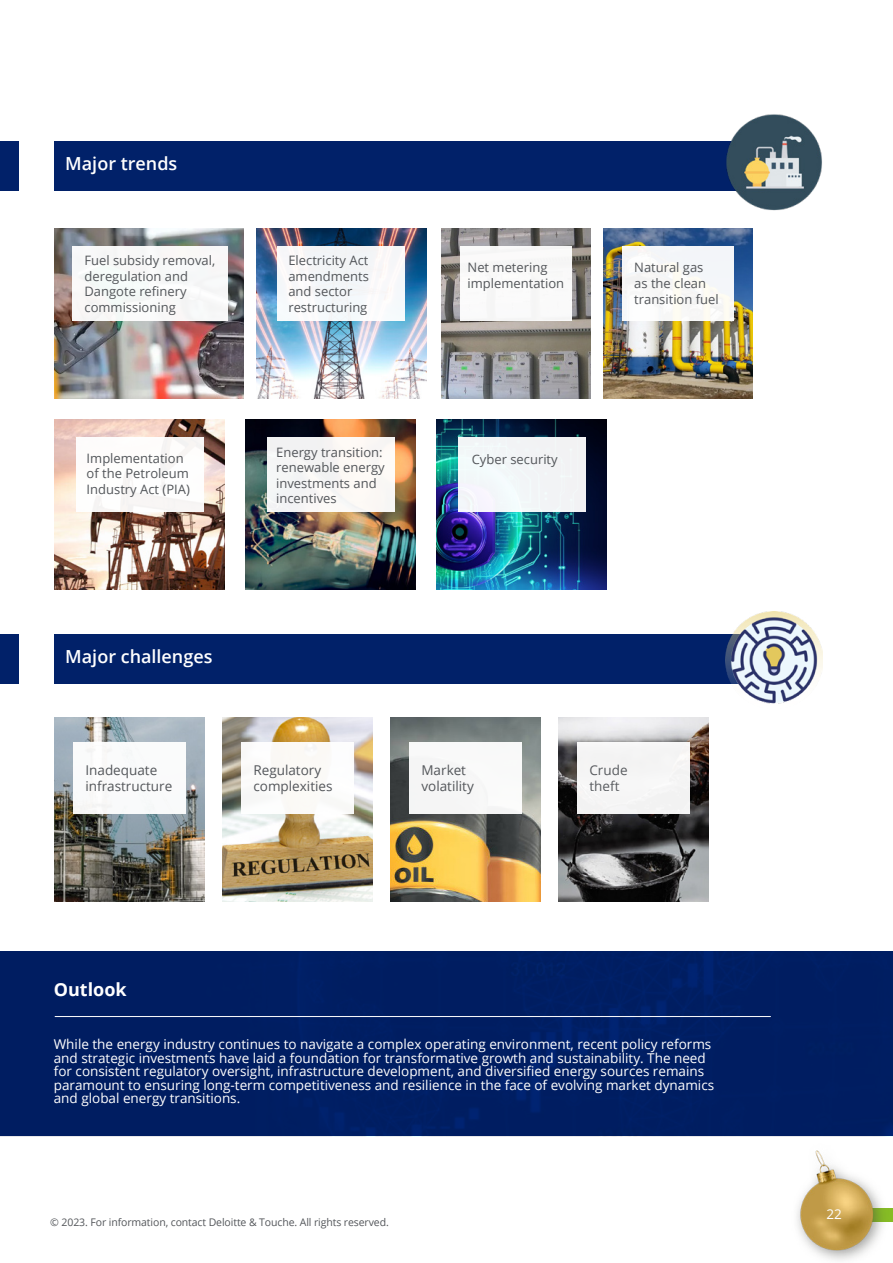
<style>
.page{position:relative;width:893px;height:1263px;background:#fff}
.page>*{position:absolute;margin:0;border:0;box-sizing:border-box;transform-origin:0 0}
.t1{font:600 18px "Open Sans";color:#fff}
.t2{font:700 18px "Open Sans";color:#fff}
.t3{font:13.5px/13.5px "Open Sans";color:#fff}
.t4{font:13.5px/16.2px "Open Sans";color:#53565a}
.t5{font:13.05px/15.6px "Open Sans";color:#53565a}
.t6{font:10.5px "Open Sans";letter-spacing:-.01em;color:#53565a}
</style>
<div class="page">
<div style="left:859px;top:1208px;width:34px;height:13px;background:#86bc25"></div>
<img style="left:797px;top:1150px;width:91px;height:111px">
<div style="left:0;top:952px;width:893px;height:184px;background:#001d61"></div>
<img style="left:55px;top:420px;width:170px;height:170px">
<img style="left:246px;top:420px;width:170px;height:170px">
<img style="left:437px;top:420px;width:170px;height:170px">
<div style="left:76px;top:438px;width:127px;height:74px;background:#fff"></div>
<div style="left:267px;top:438px;width:128px;height:74px;background:#f7f7f5"></div>
<div style="left:458px;top:438px;width:128px;height:74px;background:#f2f5f7"></div>
<hr style="left:55px;top:1016px;width:716px;height:1px;background:#fff">
<div style="left:54px;top:635px;width:704px;height:49px;background:#012169"></div>
<div style="left:0;top:635px;width:18px;height:49px;background:#012169"></div>
<img style="left:726px;top:611px;width:96px;height:93px">
<img style="left:55px;top:718px;width:149px;height:184px">
<img style="left:223px;top:718px;width:149px;height:184px">
<img style="left:391px;top:718px;width:149px;height:184px">
<img style="left:559px;top:718px;width:149px;height:184px">
<div style="left:73px;top:742px;width:113px;height:71px;background:#fff"></div>
<div style="left:241px;top:742px;width:113px;height:71px;background:#fbfaf7"></div>
<div style="left:409px;top:742px;width:113px;height:71px;background:#f8f8f8"></div>
<div style="left:577px;top:742px;width:112px;height:71px;background:#f5f5f5"></div>
<div style="left:54px;top:142px;width:704px;height:49px;background:#012169"></div>
<div style="left:0;top:142px;width:18px;height:49px;background:#012169"></div>
<img style="left:719px;top:114px;width:103px;height:97px">
<img style="left:55px;top:228px;width:188px;height:170px">
<img style="left:256px;top:228px;width:170px;height:170px">
<img style="left:442px;top:228px;width:148px;height:170px">
<img style="left:604px;top:228px;width:148px;height:170px">
<div style="left:72px;top:246px;width:156px;height:75px;background:#f7f8f8"></div>
<div style="left:278px;top:246px;width:127px;height:75px;background:#f6f7f9"></div>
<div style="left:460px;top:246px;width:112px;height:75px;background:#fff"></div>
<div style="left:622px;top:246px;width:112px;height:75px;background:#f7f7f8"></div>
<h1 class="t1" style="left:65px;top:151px;width:114px">Major trends</h1>
<p class="t5" style="left:84px;top:252px;width:132px">Fuel subsidy removal, deregulation and<br>Dangote refinery commissioning</p>
<p class="t5" style="left:288px;top:252px;width:82px">Electricity Act amendments and sector restructuring</p>
<p class="t5" style="left:468px;top:260px;width:98px">Net metering implementation</p>
<p class="t5" style="left:634px;top:260px;width:86px">Natural gas as the clean transition fuel</p>
<p class="t5" style="left:87px;top:450px;width:105px">Implementation of the Petroleum<br>Industry Act (PIA)</p>
<p class="t5" style="left:276px;top:444px;width:110px">Energy transition: renewable energy investments and incentives</p>
<p class="t5" style="left:472px;top:451px;width:87px">Cyber security</p>
<h1 class="t1" style="left:65px;top:644px;width:149px">Major challenges</h1>
<p class="t4" style="left:85px;top:761px;width:88px">Inadequate infrastructure</p>
<p class="t4" style="left:253px;top:761px;width:81px">Regulatory complexities</p>
<p class="t4" style="left:421px;top:761px;width:54px">Market volatility</p>
<p class="t4" style="left:589px;top:761px;width:40px">Crude theft</p>
<h1 class="t2" style="left:54px;top:977px;width:74px">Outlook</h1>
<p class="t3" style="left:54px;top:1037px;width:662px">While the energy industry continues to navigate a complex operating environment, recent policy reforms and strategic investments have laid a foundation for transformative growth and sustainability. The need for consistent regulatory oversight, infrastructure development, and diversified energy sources remains paramount to ensuring long-term competitiveness and resilience in the face of evolving market dynamics and global energy transitions.</p>
<p class="t6" style="left:50px;top:1215px;width:340px">© 2023. For information, contact Deloitte &amp; Touche. All rights reserved.</p>
<p class="t3" style="left:826px;top:1207px;width:17px">22</p>
</div>
